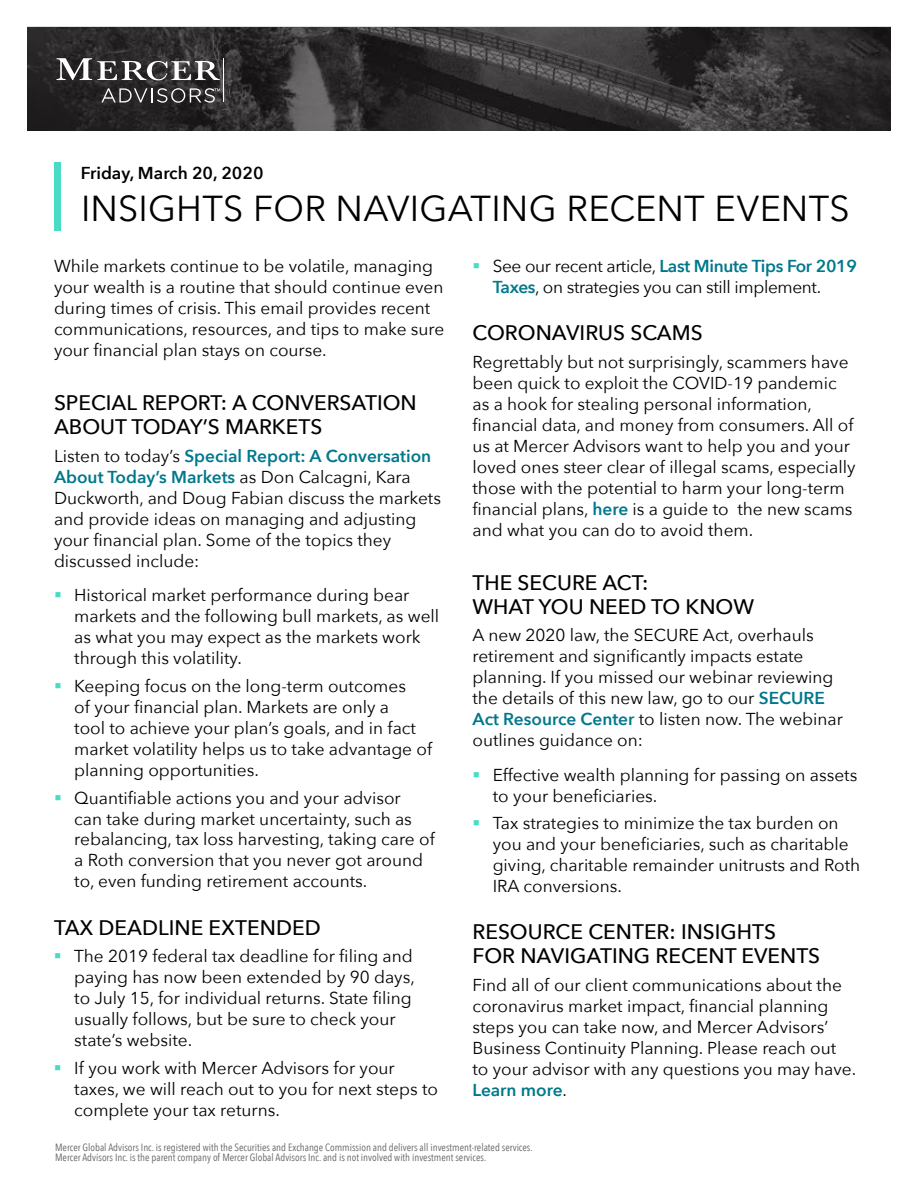
<style>
.page{position:relative;width:918px;height:1188px;background:#fff}
.page>*{position:absolute;margin:0;border:0;box-sizing:border-box;transform-origin:0 0}
.t1{font:36px "Avenir Next";letter-spacing:.005em;color:#000}
.t2{font:500 21px/24px "Avenir Next";color:#000}
.t3{font:17.25px/21px "Avenir Next";color:#000}
.t4{font:17.25px/21px "Avenir Next";letter-spacing:-.02em;color:#000}
.t5{font:600 17.25px "Avenir Next";color:#000}
.t6{font:10.5px/10.5px "Avenir Next Condensed";color:#636466}
.s1{font-weight:600;color:#00788c}
</style>
<div class="page">
<svg style="left:27px;top:27px;width:864px;height:104px;background:#333131"></svg>
<hr style="left:223px;top:58px;width:1px;height:44px;background:#fff">
<svg style="left:101px;top:88px;width:119px;height:15px;background:#575656"></svg>
<svg style="left:56px;top:58px;width:164px;height:22px"></svg>
<div style="left:54px;top:162px;width:7px;height:68px;background:#49dbc3"></div>
<p class="t5" style="left:81px;top:158px;width:184px">Friday, March 20, 2020</p>
<h1 class="t1" style="left:81px;top:178px;width:770px">INSIGHTS FOR NAVIGATING RECENT EVENTS</h1>
<p class="t3" style="left:54px;top:255px;width:392px">While markets continue to be volatile, managing your wealth is a routine that should continue even during times of crisis. This email provides recent communications, resources, and tips to make sure your financial plan stays on course.</p>
<p class="t2" style="left:54px;top:390px;width:364px">SPECIAL REPORT: A CONVERSATION<br>ABOUT TODAY’S MARKETS</p>
<p class="t3" style="left:54px;top:444px;width:389px">Listen to today’s <span class="s1">Special Report: A Conversation About Today’s Markets</span> as Don Calcagni, Kara Duckworth, and Doug Fabian discuss the markets and provide ideas on managing and adjusting your financial plan. Some of the topics they discussed include:</p>
<p class="t3" style="left:74px;top:584px;width:367px">Historical market performance during bear markets and the following bull markets, as well as what you may expect as the markets work through this volatility.</p>
<p class="t3" style="left:74px;top:675px;width:359px">Keeping focus on the long-term outcomes<br>of your financial plan. Markets are only a<br>tool to achieve your plan’s goals, and in fact market volatility helps us to take advantage of planning opportunities.</p>
<p class="t3" style="left:74px;top:786px;width:362px">Quantifiable actions you and your advisor<br>can take during market uncertainty, such as rebalancing, tax loss harvesting, taking care of a Roth conversion that you never got around to, even funding retirement accounts.</p>
<p class="t2" style="left:54px;top:915px;width:268px">TAX DEADLINE EXTENDED</p>
<p class="t3" style="left:74px;top:945px;width:342px">The 2019 federal tax deadline for filing and paying has now been extended by 90 days, to July 15, for individual returns. State filing usually follows, but be sure to check your state’s website.</p>
<p class="t3" style="left:74px;top:1057px;width:365px">If you work with Mercer Advisors for your taxes, we will reach out to you for next steps to complete your tax returns.</p>
<p class="t4" style="left:493px;top:255px;width:366px">See our recent article, <span class="s1">Last Minute Tips For 2019<br>Taxes</span>, on strategies you can still implement.</p>
<p class="t2" style="left:472px;top:320px;width:232px">CORONAVIRUS SCAMS</p>
<p class="t3" style="left:472px;top:351px;width:385px">Regrettably but not surprisingly, scammers have been quick to exploit the COVID-19 pandemic as a hook for stealing personal information, financial data, and money from consumers. All of us at Mercer Advisors want to help you and your loved ones steer clear of illegal scams, especially those with the potential to harm your long-term financial plans, <span class="s1">here</span> is a guide to the new scams and what you can do to avoid them.</p>
<p class="t2" style="left:472px;top:570px;width:283px">THE SECURE ACT:<br>WHAT YOU NEED TO KNOW</p>
<p class="t3" style="left:472px;top:624px;width:372px">A new 2020 law, the SECURE Act, overhauls retirement and significantly impacts estate planning. If you missed our webinar reviewing the details of this new law, go to our <span class="s1">SECURE Act Resource Center</span> to listen now. The webinar outlines guidance on:</p>
<p class="t3" style="left:493px;top:764px;width:366px">Effective wealth planning for passing on assets to your beneficiaries.</p>
<p class="t3" style="left:493px;top:812px;width:369px">Tax strategies to minimize the tax burden on you and your beneficiaries, such as charitable giving, charitable remainder unitrusts and Roth IRA conversions.</p>
<p class="t2" style="left:472px;top:919px;width:349px">RESOURCE CENTER: INSIGHTS<br>FOR NAVIGATING RECENT EVENTS</p>
<p class="t3" style="left:472px;top:974px;width:385px">Find all of our client communications about the coronavirus market impact, financial planning steps you can take now, and Mercer Advisors’ Business Continuity Planning. Please reach out to your advisor with any questions you may have.<br><span class="s1">Learn more</span>.</p>
<p class="t6" style="left:55px;top:1141px;width:479px">Mercer Global Advisors Inc. is registered with the Securities and Exchange Commission and delivers all investment-related services.<br>Mercer Advisors Inc. is the parent company of Mercer Global Advisors Inc. and is not involved with investment services.</p>
</div>
